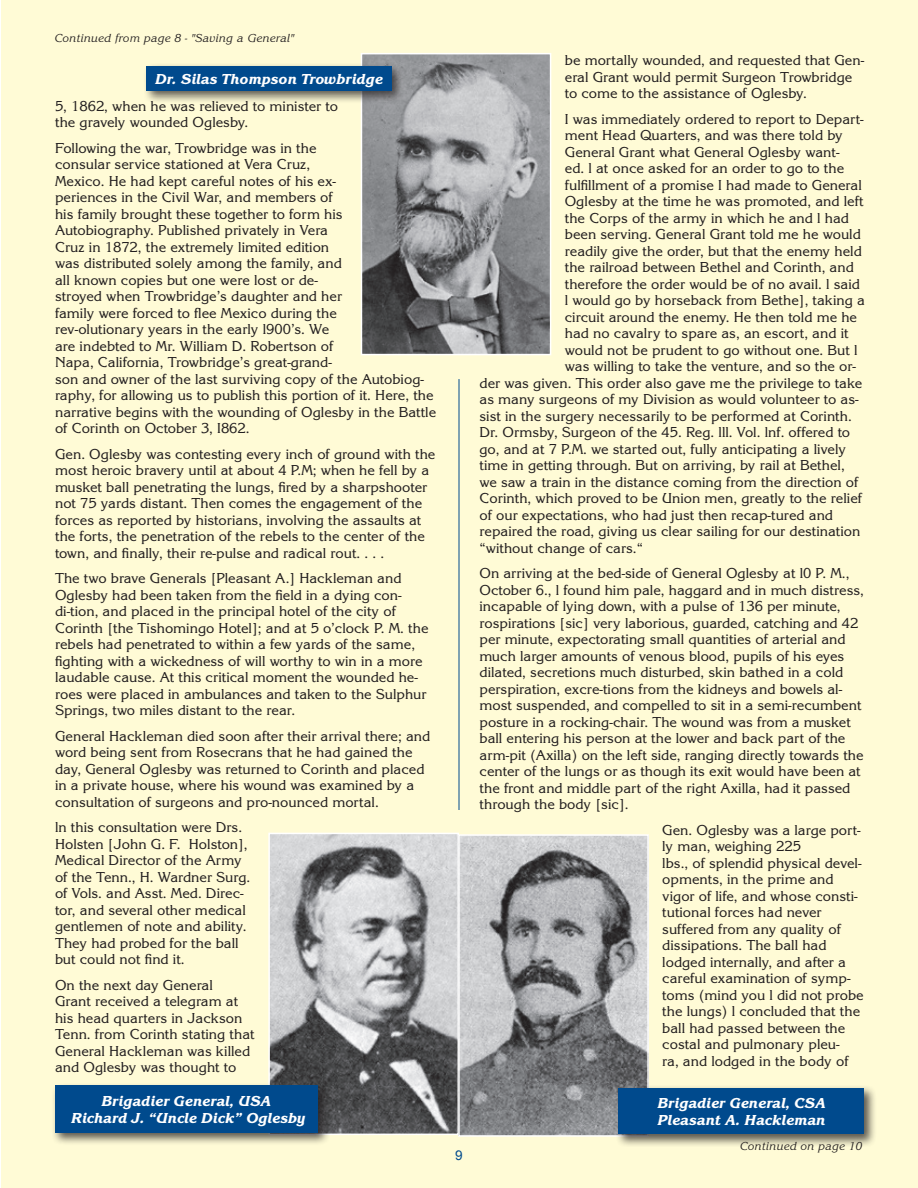
<style>
.page{position:relative;width:918px;height:1188px;background:#fff}
.page>*{position:absolute;margin:0;border:0;box-sizing:border-box;transform-origin:0 0}
.t1{font:15px/16.5px "Korinna Regular DTC";color:#231f20}
.t2{font:15px/16.5px "Korinna Extra Bold Italic DTC";color:#fff;text-align:center}
.t3{font:13.5px "Arial";color:#004a8d}
.t4{font:12px "Korinna Regular Italic DTC";color:#231f20}
</style>
<div class="page">
<div style="left:1px;top:0;width:917px;height:1188px;background:#fffbd6"></div>
<hr style="left:459px;top:379px;width:1px;height:431px;background:#004a8d">
<img style="left:364px;top:56px;width:184px;height:296px">
<div style="left:361px;top:53px;width:190px;height:302px;border:2px solid #fff"></div>
<div style="left:143px;top:62px;width:261px;height:41px;background:#231f20;opacity:.75"></div>
<div style="left:146px;top:66px;width:246px;height:24px;background:#004a8d"></div>
<img style="left:271px;top:836px;width:185px;height:296px">
<div style="left:268px;top:833px;width:191px;height:302px;border:2px solid #fff"></div>
<img style="left:461px;top:837px;width:185px;height:297px">
<div style="left:458px;top:834px;width:191px;height:303px;border:2px solid #fff"></div>
<div style="left:52px;top:1082px;width:279px;height:64px;background:#231f20;opacity:.75"></div>
<div style="left:55px;top:1085px;width:263px;height:48px;background:#004a8d"></div>
<div style="left:615px;top:1085px;width:262px;height:62px;background:#231f20;opacity:.75"></div>
<div style="left:619px;top:1088px;width:245px;height:46px;background:#004a8d"></div>
<p class="t4" style="left:54px;top:32px;width:241px">Continued from page 8 - "Saving a General"</p>
<p class="t2" style="left:155px;top:71px;width:229px">Dr. Silas Thompson Trowbridge</p>
<p class="t1" style="left:55px;top:98px;width:284px">5, 1862, when he was relieved to minister to the gravely wounded Oglesby.</p>
<p class="t1" style="left:55px;top:140px;width:383px">Following the war, Trowbridge was in the<br>consular service stationed at Vera Cruz,<br>Mexico. He had kept careful notes of his ex-<br>periences in the Civil War, and members of<br>his family brought these together to form his Autobiography. Published privately in Vera<br>Cruz in 1872, the extremely limited edition<br>was distributed solely among the family, and<br>all known copies but one were lost or de-<br>stroyed when Trowbridge’s daughter and her<br>family were forced to flee Mexico during the<br>rev-olutionary years in the early l900’s. We<br>are indebted to Mr. William D. Robertson of<br>Napa, California, Trowbridge’s great-grand-<br>son and owner of the last surviving copy of the Autobiog&shy;raphy, for allowing us to publish this portion of it. Here, the narrative begins with the wounding of Oglesby in the Battle of Corinth on October 3, I862.</p>
<p class="t1" style="left:55px;top:446px;width:382px">Gen. Oglesby was contesting every inch of ground with the most heroic bravery until at about 4 P.M; when he fell by a musket ball penetrating the lungs, fired by a sharpshooter not 75 yards distant. Then comes the engagement of the forces as reported by historians, involving the assaults at the forts, the penetration of the rebels to the center of the town, and finally, their re-pulse and radical rout. . . .</p>
<p class="t1" style="left:55px;top:570px;width:375px">The two brave Generals [Pleasant A.] Hackleman and Oglesby had been taken from the field in a dying con&shy;di-tion, and placed in the principal hotel of the city of Corinth [the Tishomingo Hotel]; and at 5 o’clock P. M. the rebels had penetrated to within a few yards of the same, fighting with a wickedness of will worthy to win in a more laudable cause. At this critical moment the wounded he&shy;roes were placed in ambulances and taken to the Sulphur Springs, two miles distant to the rear.</p>
<p class="t1" style="left:55px;top:728px;width:377px">General Hackleman died soon after their arrival there; and word being sent from Rosecrans that he had gained the day, General Oglesby was returned to Corinth and placed in a private house, where his wound was examined by a consultation of surgeons and pro-nounced mortal.</p>
<p class="t1" style="left:55px;top:819px;width:197px">ln this consultation were Drs.<br>Holsten [John G. F. Holston],<br>Medical Director of the Army of the Tenn., H. Wardner Surg. of Vols. and Asst. Med. Direc&shy;tor, and several other medical gentlemen of note and ability.<br>They had probed for the ball but could not find it.</p>
<p class="t1" style="left:55px;top:977px;width:201px">On the next day General<br>Grant received a telegram at his head quarters in Jackson<br>Tenn. from Corinth stating that<br>General Hackleman was killed and Oglesby was thought to</p>
<p class="t1" style="left:565px;top:52px;width:301px">be mortally wounded, and requested that Gen&shy;eral Grant would permit Surgeon Trowbridge to come to the assistance of Oglesby.</p>
<p class="t1" style="left:565px;top:111px;width:301px">I was immediately ordered to report to Depart-</p>
<p class="t1" style="left:565px;top:127px;width:280px">ment Head Quarters, and was there told by</p>
<p class="t1" style="left:565px;top:144px;width:276px">General Grant what General Oglesby want-</p>
<p class="t1" style="left:565px;top:160px;width:281px">ed. l at once asked for an order to go to the</p>
<p class="t1" style="left:565px;top:177px;width:299px">fulfillment of a promise I had made to General</p>
<p class="t1" style="left:565px;top:193px;width:300px">Oglesby at the time he was promoted, and left</p>
<p class="t1" style="left:565px;top:210px;width:286px">the Corps of the army in which he and l had</p>
<p class="t1" style="left:565px;top:226px;width:298px">been serving. General Grant told me he would</p>
<p class="t1" style="left:565px;top:243px;width:299px">readily give the order, but that the enemy held</p>
<p class="t1" style="left:565px;top:259px;width:291px">the railroad between Bethel and Corinth, and</p>
<p class="t1" style="left:565px;top:276px;width:297px">therefore the order would be of no avail. l said</p>
<p class="t1" style="left:565px;top:292px;width:302px">l would go by horseback from Bethe], taking a</p>
<p class="t1" style="left:565px;top:309px;width:294px">circuit around the enemy. He then told me he</p>
<p class="t1" style="left:565px;top:325px;width:285px">had no cavalry to spare as, an escort, and it</p>
<p class="t1" style="left:565px;top:342px;width:294px">would not be prudent to go without one. But l</p>
<p class="t1" style="left:565px;top:358px;width:293px">was willing to take the venture, and so the or-</p>
<p class="t1" style="left:480px;top:375px;width:384px">der was given. This order also gave me the privilege to take</p>
<p class="t1" style="left:480px;top:391px;width:381px">as many surgeons of my Division as would volunteer to as-</p>
<p class="t1" style="left:480px;top:408px;width:374px">sist in the surgery necessarily to be performed at Corinth.</p>
<p class="t1" style="left:480px;top:424px;width:372px">Dr. Ormsby, Surgeon of the 45. Reg. lll. Vol. lnf. offered to</p>
<p class="t1" style="left:480px;top:441px;width:368px">go, and at 7 P.M. we started out, fully anticipating a lively</p>
<p class="t1" style="left:480px;top:457px;width:367px">time in getting through. But on arriving, by rail at Bethel,</p>
<p class="t1" style="left:480px;top:474px;width:380px">we saw a train in the distance coming from the direction of</p>
<p class="t1" style="left:480px;top:490px;width:384px">Corinth, which proved to be Union men, greatly to the relief</p>
<p class="t1" style="left:480px;top:507px;width:355px">of our expectations, who had just then recap-tured and</p>
<p class="t1" style="left:480px;top:523px;width:382px">repaired the road, giving us clear sailing for our destination</p>
<p class="t1" style="left:480px;top:540px;width:165px">“without change of cars.“</p>
<p class="t1" style="left:480px;top:565px;width:386px">On arriving at the bed-side of General Oglesby at l0 P. M., October 6., l found him pale, haggard and in much distress, incapable of lying down, with a pulse of 136 per minute, rospirations [sic] very laborious, guarded, catching and 42 per minute, expectorating small quantities of arterial and much larger amounts of venous blood, pupils of his eyes dilated, secretions much disturbed, skin bathed in a cold perspiration, excre-tions from the kidneys and bowels al&shy;most suspended, and compelled to sit in a semi-recumbent posture in a rocking-chair. The wound was from a musket ball entering his person at the lower and back part of the arm-pit (Axilla) on the left side, ranging directly towards the center of the lungs or as though its exit would have been at the front and middle part of the right Axilla, had it passed through the body [sic].</p>
<p class="t1" style="left:662px;top:822px;width:203px">Gen. Oglesby was a large port&shy;ly man, weighing 225<br>lbs., of splendid physical devel&shy;opments, in the prime and vigor of life, and whose consti&shy;tutional forces had never suffered from any quality of dissipations. The ball had lodged internally, and after a careful examination of symp&shy;toms (mind you l did not probe the lungs) l concluded that the ball had passed between the costal and pulmonary pleu-<br>ra, and lodged in the body of</p>
<p class="t2" style="left:71px;top:1093px;width:236px">Brigadier General, USA<br>Richard J. “Uncle Dick” Oglesby</p>
<p class="t2" style="left:657px;top:1095px;width:170px;text-align:left">Brigadier General, CSA<br>Pleasant A. Hackleman</p>
<p class="t3" style="left:455px;top:1147px;width:9px">9</p>
<p class="t4" style="left:740px;top:1140px;width:124px">Continued on page 10</p>
</div>
